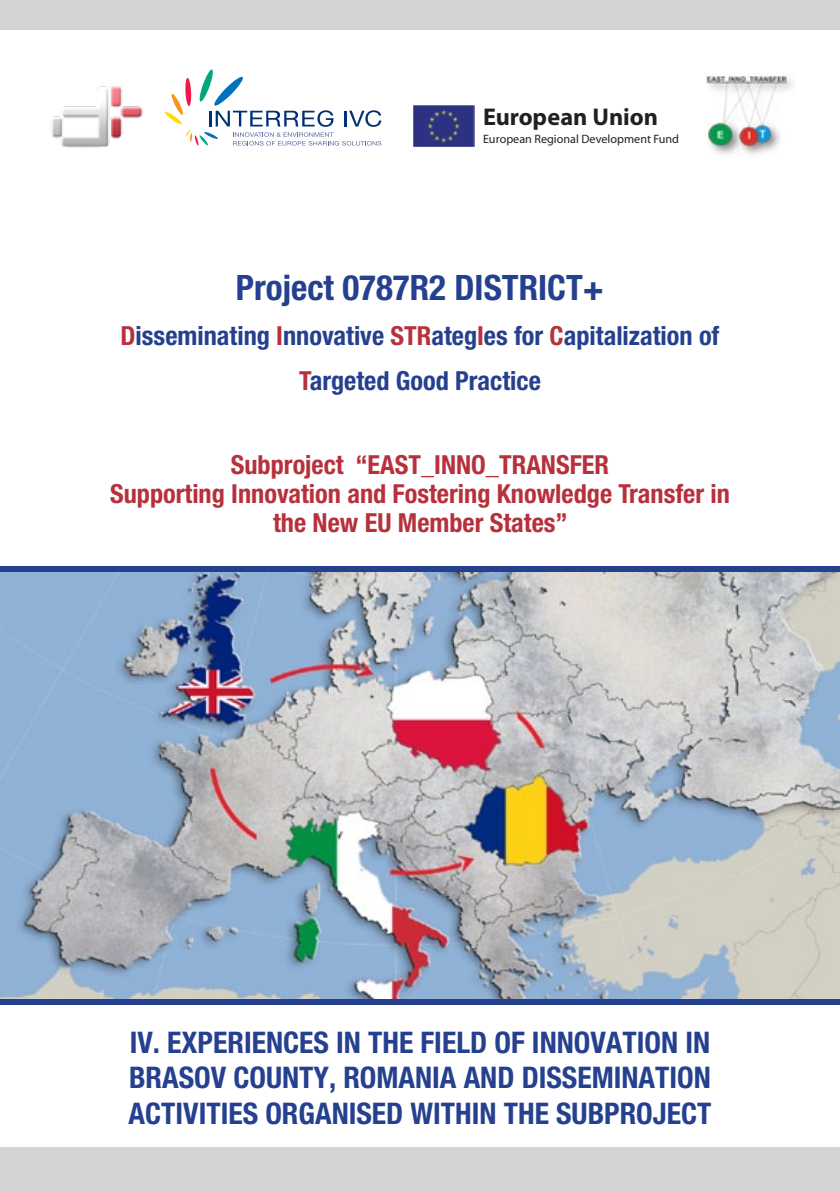
<style>
.page{position:relative;width:840px;height:1191px;background:#fff}
.page>*{position:absolute;margin:0;border:0;box-sizing:border-box;transform-origin:0 0}
.t1{font:700 condensed 35px "Helvetica Neue LT Pro";color:#25408f}
.t2{font:700 condensed 29.8px/35.8px "Helvetica Neue LT Pro";color:#25408f;text-align:justify}
.t3{font:700 condensed 26.2px/29.2px "Helvetica Neue LT Pro";color:#b7313d;text-align:center}
.t4{font:700 condensed 26.2px/45px "Helvetica Neue LT Pro";color:#25408f;text-align:center}
.t5{font:700 24.2px "Myriad Pro";color:#231f20}
.t6{font:12.2px "Myriad Pro";color:#231f20}
.s1{color:#b7313d}
</style>
<div class="page">
<div style="left:0;top:0;width:839px;height:30px;background:#d1d3d4"></div>
<div style="left:0;top:1147px;width:839px;height:44px;background:#d1d3d4"></div>
<div style="left:0;top:566px;width:839px;height:438px;background:#25408f"></div>
<img style="left:0;top:572px;width:839px;height:426px">
<img style="left:52px;top:86px;width:91px;height:62px">
<svg style="left:165px;top:69px;width:216px;height:77px"></svg>
<img style="left:413px;top:106px;width:61px;height:41px">
<img style="left:706px;top:75px;width:87px;height:80px">
<p class="t5" style="left:482px;top:101px;width:177px">European Union</p>
<p class="t6" style="left:482px;top:132px;width:197px">European Regional Development Fund</p>
<p class="t1" style="left:236px;top:267px;width:369px">Project 0787R2 DISTRICT+</p>
<p class="t4" style="left:120px;top:313px;width:600px"><span class="s1">D</span>isseminating <span class="s1">I</span>nnovative <span class="s1">STR</span>ateg<span class="s1">I</span>es for <span class="s1">C</span>apitalization of<br><span class="s1">T</span>argeted Good Practice</p>
<p class="t3" style="left:110px;top:450px;width:621px">Subproject “EAST_INNO_TRANSFER<br>Supporting Innovation and Fostering Knowledge Transfer in the New EU Member States”</p>
<p class="t2" style="left:128px;top:1024px;width:584px">IV. EXPERIENCES IN THE FIELD OF INNOVATION IN BRASOV COUNTY, ROMANIA AND DISSEMINATION ACTIVITIES ORGANISED WITHIN THE SUBPROJECT</p>
</div>
